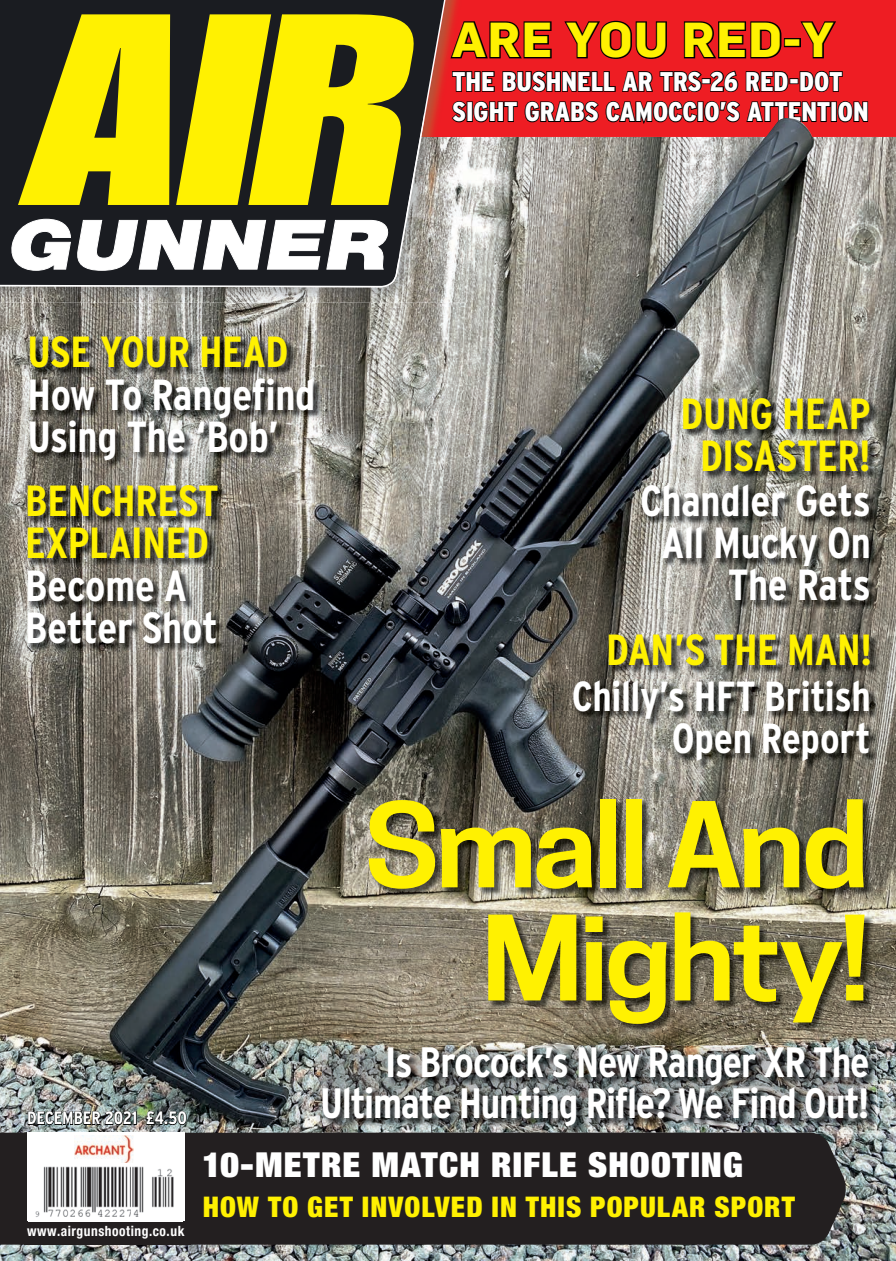
<style>
.page{position:relative;width:896px;height:1261px;background:#fff}
.page>*{position:absolute;margin:0;border:0;box-sizing:border-box;transform-origin:0 0}
.t1{font:600 110.1px/113.1px "Sftgcl Cooper Hewitt";letter-spacing:-.04em;color:#fff101;text-align:right;scale:1.1 1}
.t2{font:italic 900 68.25px "Wgtgtw Helvetica Neue";color:#fff;scale:1.22 1}
.t3{font:700 48.15px "Pjhpql Flama";letter-spacing:.03em;color:#fff101}
.t4{font:700 condensed 43.5px/42px "Jbqklf Interstate";letter-spacing:-.005em;color:#fff}
.t5{font:700 condensed 43.5px/42px "Jbqklf Interstate";letter-spacing:-.01em;color:#fff101;text-align:center}
.t6{font:700 condensed 42.45px/41px "Jbqklf Interstate";letter-spacing:-.03em;color:#fff;text-align:right}
.t7{font:700 condensed 42px/42px "Jbqklf Interstate";letter-spacing:-.01em;color:#fff;text-align:right}
.t8{font:900 expanded 34.5px "Mpqnrp Helvetica Neue";letter-spacing:.035em;color:#fff}
.t9{font:900 condensed 28.5px "Dbhhks Helvetica Neue";letter-spacing:.04em;color:#fff101}
.t10{font:900 condensed 27px/30.3px "Qmfmdj Interstate";color:#fff}
.t11{font:700 condensed 18px "Jbqklf Interstate";letter-spacing:-.005em;color:#fff}
.t12{font:700 condensed 14.1px "Ycqnmj Helvetica Neue";letter-spacing:.04em;color:#fff;scale:.95 1}
</style>
<div class="page">
<img style="left:0;top:137px;width:895px;height:1124px">
<div style="left:466px;top:0;width:429px;height:137px;background:#ee1d23"></div>
<img style="left:371px;top:137px;width:95px;height:166px">
<img style="left:0;top:287px;width:371px;height:16px">
<img style="left:453px;top:0;width:13px;height:137px">
<svg style="left:0;top:0;width:452px;height:287px;background:#6d5a59"></svg>
<div style="left:5px;top:213px;width:393px;height:68px;background:#1a1c21"></div>
<img style="left:392px;top:257px;width:6px;height:24px">
<svg style="left:9px;top:218px;width:381px;height:53px;background:#2d2f33"></svg>
<div style="left:11px;top:7px;width:413px;height:209px;background:#1a1c21"></div>
<img style="left:406px;top:113px;width:18px;height:103px">
<img style="left:11px;top:213px;width:387px;height:3px">
<svg style="left:18px;top:14px;width:401px;height:191px;background:#c0b60a"></svg>
<svg style="left:449px;top:19px;width:394px;height:108px;background:#ae1519"></svg>
<div style="left:837px;top:101px;width:15px;height:21px;border:2px solid #000;border-radius:50%"></div>
<div style="left:842px;top:105px;width:6px;height:13px;border:2px solid #000;border-radius:50%"></div>
<svg style="left:852px;top:96px;width:16px;height:31px"></svg>
<img style="left:29px;top:377px;width:292px;height:91px">
<img style="left:29px;top:336px;width:266px;height:40px">
<img style="left:641px;top:484px;width:235px;height:125px">
<img style="left:572px;top:680px;width:304px;height:89px">
<img style="left:682px;top:397px;width:195px;height:82px">
<img style="left:608px;top:634px;width:269px;height:40px">
<img style="left:27px;top:570px;width:197px;height:82px">
<img style="left:27px;top:485px;width:199px;height:81px">
<div style="left:0;top:1133px;width:848px;height:112px;background:#231f20"></div>
<div style="left:27px;top:1132px;width:158px;height:89px;background:#fff"></div>
<img style="left:75px;top:1136px;width:58px;height:27px">
<svg style="left:27px;top:1110px;width:87px;height:18px;background:#5e6464"></svg>
<div style="left:114px;top:1111px;width:9px;height:14px;border:1px solid #000;border-radius:50%"></div>
<div style="left:116px;top:1113px;width:5px;height:10px;border:1px solid #000;border-radius:50%"></div>
<svg style="left:122px;top:1111px;width:15px;height:14px"></svg>
<svg style="left:146px;top:1111px;width:32px;height:14px"></svg>
<div style="left:178px;top:1111px;width:9px;height:14px;border:1px solid #000;border-radius:50%"></div>
<div style="left:180px;top:1113px;width:4px;height:10px;border:1px solid #000;border-radius:50%"></div>
<div style="left:202px;top:1150px;width:547px;height:35px;background:#231f20"></div>
<img style="left:28px;top:1166px;width:155px;height:56px">
<div style="left:25px;top:1223px;width:165px;height:22px;background:#231f20"></div>
<img style="left:368px;top:799px;width:504px;height:233px">
<img style="left:682px;top:118px;width:131px;height:128px">
<img style="left:322px;top:1045px;width:554px;height:89px">
<img style="left:322px;top:1133px;width:494px;height:1px">
<h2 class="t2" style="left:5px;top:204px;width:324px">GUNNER</h2>
<p class="t5" style="left:27px;top:335px;width:263px">USE YOUR HEAD</p>
<p class="t4" style="left:27px;top:377px;width:289px">How To Rangefind<br>Using The ‘Bob’</p>
<p class="t5" style="left:25px;top:484px;width:195px;text-align:left">BENCHREST<br>EXPLAINED</p>
<p class="t4" style="left:25px;top:568px;width:194px">Become A<br>Better Shot</p>
<p class="t3" style="left:452px;top:12px;width:383px">ARE YOU RED-Y</p>
<p class="t10" style="left:452px;top:69px;width:418px">THE BUSHNELL AR TRS-26 RED-DOT<br>SIGHT GRABS CAMOCCIO’S ATTENTION</p>
<p class="t5" style="left:680px;top:396px;width:192px">DUNG HEAP<br>DISASTER!</p>
<p class="t4" style="left:640px;top:484px;width:232px;text-align:right">Chandler Gets<br>All Mucky On<br>The Rats</p>
<p class="t5" style="left:606px;top:633px;width:267px">DAN’S THE MAN!</p>
<p class="t7" style="left:571px;top:679px;width:300px">Chilly’s HFT British<br>Open Report</p>
<p class="t11" style="left:27px;top:1111px;width:161px">DECEMBER 2021 £4.50</p>
<p class="t12" style="left:27px;top:1223px;width:167px">www.airgunshooting.co.uk</p>
<h1 class="t1" style="left:364px;top:798px;width:461px">Small And<br>Mighty!</h1>
<p class="t6" style="left:320px;top:1045px;width:551px">Is Brocock’s New Ranger XR The<br>Ultimate Hunting Rifle? We Find Out!</p>
<p class="t8" style="left:202px;top:1153px;width:542px">10-METRE MATCH RIFLE SHOOTING</p>
<p class="t9" style="left:203px;top:1196px;width:593px">HOW TO GET INVOLVED IN THIS POPULAR SPORT</p>
</div>
